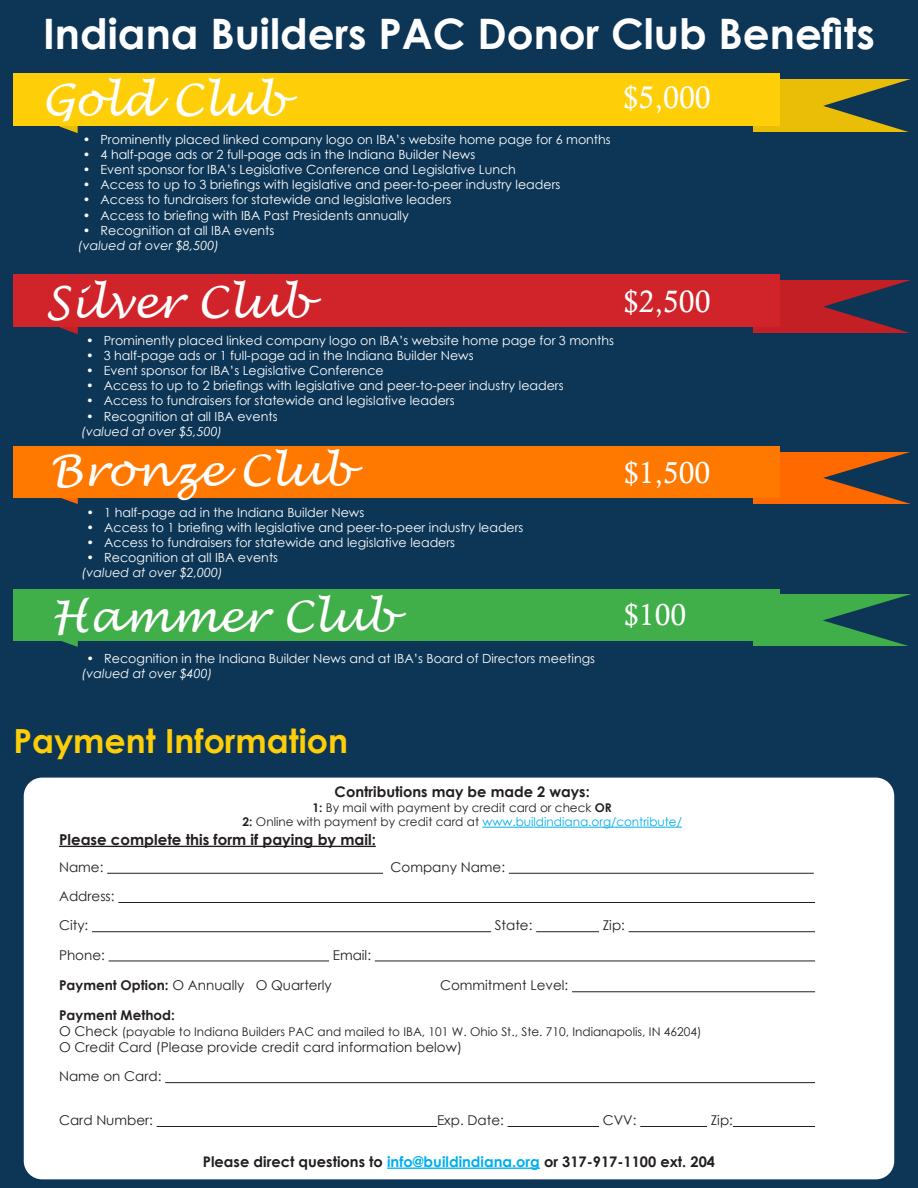
<style>
.page{position:relative;width:918px;height:1188px;background:#0d3656}
.page>*{position:absolute;margin:0;border:0;box-sizing:border-box;transform-origin:0 0}
.t1{font:italic 44.55px "Lucida Handwriting";color:#fff}
.t2{font:italic 44.25px "Lucida Handwriting";color:#fff}
.t3{font:italic 43.35px "Lucida Handwriting";color:#fff}
.t4{font:700 42px "Century Gothic";color:#fff}
.t5{font:700 33.3px "Century Gothic";color:#fece08}
.t6{font:31.2px "Calisto";color:#fff}
.t7{font:30.9px "Calisto";color:#fff}
.t8{font:30.3px "Calisto";color:#fff}
.t9{font:700 15px "Century Gothic";color:#231f20}
.t10{font:700 14.55px "Century Gothic";color:#231f20}
.t11{font:13.5px "Century Gothic";color:#231f20}
.t12{font:700 13.5px "Century Gothic";color:#231f20}
.t13{font:12.6px "Century Gothic";color:#fff}
.t14{font:italic 12.6px "Century Gothic";color:#fff}
.t15{font:12px "Century Gothic";color:#231f20}
.t16{font:12px "Century Gothic";color:#00aeef}
.s1{font-weight:700}
.s2{font-weight:700;color:#231f20}
.s3{color:#231f20}
.s4{font-size:13.5px}
.s5{color:#00aeef}
.s6{font-style:inherit}
</style>
<div class="page">
<svg style="left:59px;top:126px;width:19px;height:7px"></svg>
<svg style="left:61px;top:498px;width:17px;height:6px"></svg>
<svg style="left:59px;top:327px;width:19px;height:7px"></svg>
<div style="left:754px;top:79px;width:164px;height:53px;background:#eabe07"></div>
<div style="left:13px;top:74px;width:767px;height:52px;background:#fece08"></div>
<svg style="left:824px;top:79px;width:94px;height:53px"></svg>
<div style="left:754px;top:452px;width:164px;height:52px;background:#ff6900"></div>
<div style="left:13px;top:446px;width:767px;height:52px;background:#ff7800"></div>
<svg style="left:824px;top:452px;width:94px;height:52px"></svg>
<div style="left:24px;top:778px;width:870px;height:401px;background:#fff;border-radius:18px"></div>
<div style="left:754px;top:280px;width:164px;height:53px;background:#c41f25"></div>
<div style="left:13px;top:275px;width:767px;height:52px;background:#d1232a"></div>
<svg style="left:824px;top:280px;width:94px;height:53px"></svg>
<hr style="left:107px;top:873px;width:276px;height:1px;background:#231f20">
<hr style="left:509px;top:873px;width:305px;height:1px;background:#231f20">
<hr style="left:118px;top:902px;width:697px;height:1px;background:#231f20">
<hr style="left:92px;top:931px;width:399px;height:1px;background:#231f20">
<hr style="left:536px;top:931px;width:63px;height:1px;background:#231f20">
<hr style="left:629px;top:931px;width:186px;height:1px;background:#231f20">
<hr style="left:109px;top:961px;width:220px;height:1px;background:#231f20">
<hr style="left:375px;top:961px;width:440px;height:1px;background:#231f20">
<hr style="left:572px;top:991px;width:243px;height:1px;background:#231f20">
<hr style="left:165px;top:1082px;width:650px;height:1px;background:#231f20">
<hr style="left:157px;top:1126px;width:280px;height:1px;background:#231f20">
<hr style="left:508px;top:1126px;width:91px;height:1px;background:#231f20">
<hr style="left:640px;top:1126px;width:67px;height:1px;background:#231f20">
<hr style="left:733px;top:1126px;width:82px;height:1px;background:#231f20">
<hr style="left:387px;top:1168px;width:153px;height:1px;background:#00aeef">
<div style="left:753px;top:595px;width:165px;height:51px;background:#40ae49"></div>
<div style="left:13px;top:589px;width:766px;height:51px;background:#40ae49"></div>
<svg style="left:824px;top:594px;width:94px;height:52px"></svg>
<svg style="left:59px;top:640px;width:19px;height:7px"></svg>
<hr style="left:482px;top:827px;width:200px;height:1px;background:#00aeef">
<hr style="left:59px;top:846px;width:317px;height:1px;background:#231f20">
<p class="t4" style="left:43px;top:2px;width:833px">Indiana Builders PAC Donor Club Benefits</p>
<p class="t1" style="left:42px;top:73px;width:245px">Gold Club</p>
<p class="t6" style="left:624px;top:79px;width:89px">$5,000</p>
<p class="t13" style="left:83px;top:131px;width:529px">• Prominently placed linked company logo on IBA’s website home page for 6 months</p>
<p class="t13" style="left:83px;top:146px;width:394px">• 4 half-page ads or 2 full-page ads in the Indiana Builder News</p>
<p class="t13" style="left:83px;top:161px;width:435px">• Event sponsor for IBA’s Legislative Conference and Legislative Lunch</p>
<p class="t13" style="left:83px;top:176px;width:479px">• Access to up to 3 briefings with legislative and peer-to-peer industry leaders</p>
<p class="t13" style="left:83px;top:191px;width:370px">• Access to fundraisers for statewide and legislative leaders</p>
<p class="t13" style="left:83px;top:206px;width:327px">• Access to briefing with IBA Past Presidents annually</p>
<p class="t13" style="left:83px;top:221px;width:193px">• Recognition at all IBA events</p>
<p class="t14" style="left:78px;top:236px;width:142px">(valued at over $8,500)</p>
<p class="t2" style="left:45px;top:276px;width:266px">Silver Club</p>
<p class="t7" style="left:624px;top:283px;width:88px">$2,500</p>
<p class="t13" style="left:86px;top:332px;width:529px">• Prominently placed linked company logo on IBA’s website home page for 3 months</p>
<p class="t13" style="left:86px;top:347px;width:389px">• 3 half-page ads or 1 full-page ad in the Indiana Builder News</p>
<p class="t13" style="left:86px;top:362px;width:299px">• Event sponsor for IBA’s Legislative Conference</p>
<p class="t13" style="left:86px;top:377px;width:479px">• Access to up to 2 briefings with legislative and peer-to-peer industry leaders</p>
<p class="t13" style="left:86px;top:392px;width:370px">• Access to fundraisers for statewide and legislative leaders</p>
<p class="t13" style="left:86px;top:407px;width:193px">• Recognition at all IBA events</p>
<p class="t14" style="left:81px;top:422px;width:142px">(valued at over $5,500)</p>
<p class="t3" style="left:50px;top:445px;width:303px">Bronze Club</p>
<p class="t8" style="left:624px;top:455px;width:88px">$1,500</p>
<p class="t13" style="left:87px;top:503px;width:279px">• 1 half-page ad in the Indiana Builder News</p>
<p class="t13" style="left:87px;top:519px;width:438px">• Access to 1 briefing with legislative and peer-to-peer industry leaders</p>
<p class="t13" style="left:87px;top:534px;width:370px">• Access to fundraisers for statewide and legislative leaders</p>
<p class="t13" style="left:87px;top:549px;width:193px">• Recognition at all IBA events</p>
<p class="t14" style="left:82px;top:564px;width:142px">(valued at over $2,000)</p>
<p class="t3" style="left:51px;top:590px;width:345px">Hammer Club</p>
<p class="t8" style="left:624px;top:598px;width:63px">$100</p>
<p class="t13" style="left:87px;top:650px;width:510px">• Recognition in the Indiana Builder News and at IBA’s Board of Directors meetings</p>
<p class="t14" style="left:82px;top:665px;width:132px">(valued at over $400)</p>
<p class="t5" style="left:13px;top:716px;width:336px">Payment Information</p>
<p class="t10" style="left:335px;top:781px;width:257px">Contributions may be made 2 ways:</p>
<p class="t15" style="left:313px;top:799px;width:301px"><span class="s1">1:</span> By mail with payment by credit card or check <span class="s1">OR</span></p>
<p class="t16" style="left:243px;top:813px;width:441px"><span class="s2">2:</span> <span class="s3">Online with payment by credit card at</span> www.buildindiana.org/contribute/</p>
<p class="t9" style="left:59px;top:828px;width:318px">Please complete this form if paying by mail:</p>
<p class="t11" style="left:59px;top:858px;width:46px">Name:</p>
<p class="t11" style="left:391px;top:858px;width:116px">Company Name:</p>
<p class="t11" style="left:59px;top:887px;width:57px">Address:</p>
<p class="t11" style="left:59px;top:916px;width:31px">City:</p>
<p class="t11" style="left:495px;top:916px;width:39px">State:</p>
<p class="t11" style="left:603px;top:916px;width:24px">Zip:</p>
<p class="t11" style="left:59px;top:945px;width:47px">Phone:</p>
<p class="t11" style="left:333px;top:945px;width:40px">Email:</p>
<p class="t11" style="left:59px;top:976px;width:274px"><span class="s1">Payment Option:</span> O Annually O Quarterly</p>
<p class="t11" style="left:440px;top:976px;width:130px">Commitment Level:</p>
<p class="t12" style="left:59px;top:1005px;width:117px">Payment Method:</p>
<p class="t15" style="left:59px;top:1023px;width:644px"><span class="s4">O Check</span> (payable to Indiana Builders PAC and mailed to IBA, 101 W. Ohio St., Ste. 710, Indianapolis, IN 46204)</p>
<p class="t11" style="left:59px;top:1038px;width:404px">O Credit Card (Please provide credit card information below)</p>
<p class="t11" style="left:59px;top:1067px;width:104px">Name on Card:</p>
<p class="t11" style="left:59px;top:1111px;width:95px">Card Number:</p>
<p class="t11" style="left:437px;top:1111px;width:68px">Exp. Date:</p>
<p class="t11" style="left:603px;top:1111px;width:35px">CVV:</p>
<p class="t11" style="left:711px;top:1111px;width:24px">Zip:</p>
<p class="t10" style="left:203px;top:1151px;width:514px">Please direct questions to <span class="s5">info@buildindiana.org</span> or <span class="s6">317-917-1100</span> ext. 204</p>
</div>
